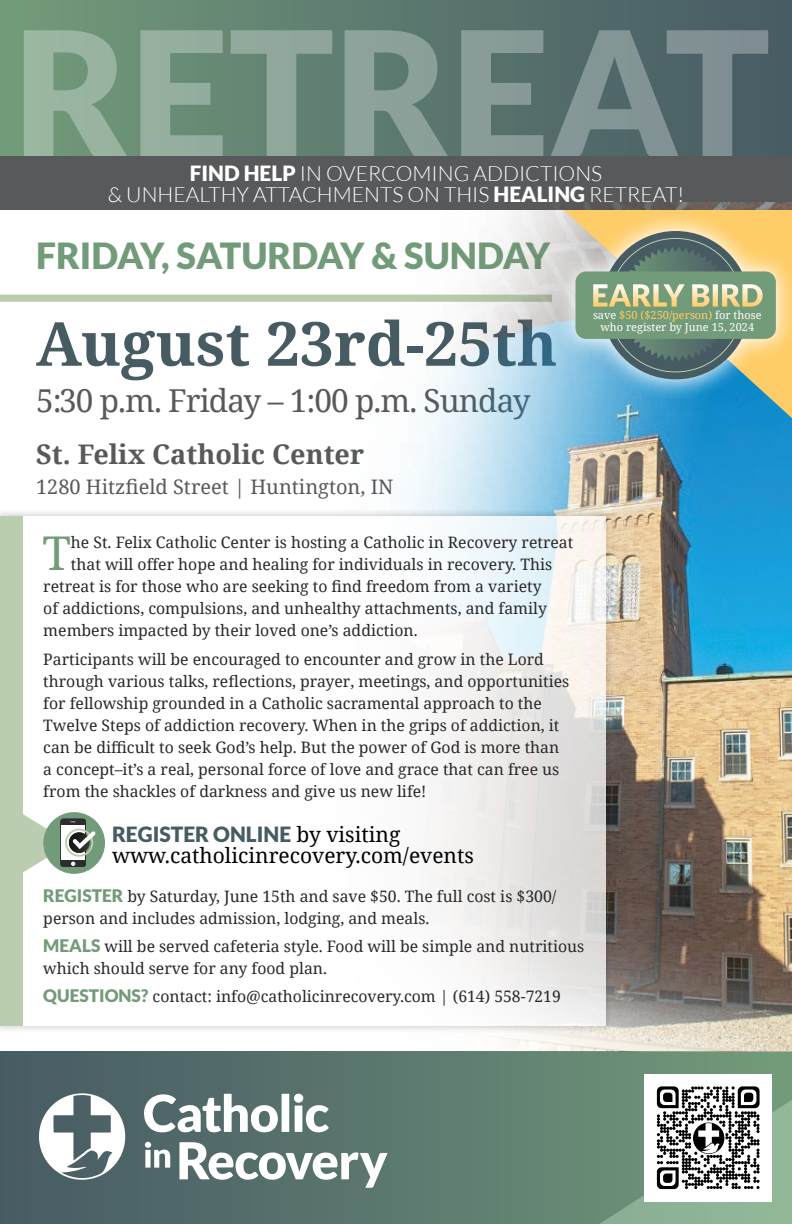
<style>
.page{position:relative;width:792px;height:1224px;background:#fff}
.page>*{position:absolute;margin:0;border:0;box-sizing:border-box;transform-origin:0 0}
.t1{font:700 60.8px "Noto Serif";color:#475b63}
.t2{font:46.6px "Noto Serif";color:#729b79}
.t3{font:900 36px "Lato";color:#729b79}
.t4{font:31.5px "Noto Serif";letter-spacing:-.03em;color:#58595b}
.t5{font:900 30.6px "Lato";color:#fff}
.t6{font:700 27px "Noto Serif";color:#58595b}
.t7{font:300 21px/21px "Lato";color:#fff;text-align:center}
.t8{font:21px "Noto Serif";color:#000}
.t9{font:900 21px "Lato";color:#475b63}
.t10{font:20px "Noto Serif";color:#58595b}
.t11{font:15.8px/22px "Noto Serif";color:#292829}
.t12{font:11px/12px "Noto Serif";color:#fff;text-align:center}
.s1{font-weight:900}
.s2{color:#ffcd67}
.s3{font-family:"Noto Serif";font-weight:400;color:#000}
.s4{font-family:"Lato";font-weight:900;font-size:17.3px;color:#729b79}
</style>
<div class="page">
<div style="left:0;top:0;width:792px;height:166px;background:linear-gradient(to right,#729b7a,#465a64)"></div>
<svg style="left:24px;top:30px;width:744px;height:126px;background:#758e85"></svg>
<div style="left:0;top:1052px;width:792px;height:172px;background:linear-gradient(to right,#465964,#729a7a)"></div>
<svg style="left:39px;top:1093px;width:348px;height:95px"></svg>
<div style="left:644px;top:1074px;width:128px;height:128px;background:#fff"></div>
<svg style="left:599px;top:1086px;width:193px;height:138px"></svg>
<div style="left:0;top:156px;width:792px;height:54px;background:#58595b"></div>
<div style="left:0;top:295px;width:552px;height:7px;background:#bbcdaf"></div>
<img style="left:209px;top:203px;width:583px;height:849px">
<div style="left:0;top:508px;width:614px;height:526px;background:#000;opacity:.25"></div>
<svg style="left:22px;top:516px;width:583px;height:510px"></svg>
<div style="left:0;top:516px;width:22px;height:510px;background:#bbcdaf"></div>
<div style="left:43px;top:812px;width:62px;height:62px;background:#729b79;border-radius:50%"></div>
<svg style="left:22px;top:814px;width:74px;height:59px"></svg>
<svg style="left:564px;top:401px;width:228px;height:17px;background:#409fcd"></svg>
<div style="left:553px;top:209px;width:239px;height:192px;background:#fff;opacity:.88"></div>
<div style="left:602px;top:231px;width:148px;height:148px;background:#475b63;border-radius:50%"></div>
<svg style="left:618px;top:246px;width:115px;height:115px"></svg>
<div style="left:575px;top:271px;width:201px;height:68px;background:#729b79;border-radius:11px"></div>
<h3 class="t7" style="left:108px;top:163px;width:578px"><span class="s1">FIND HELP</span> IN OVERCOMING ADDICTIONS<br>&amp; UNHEALTHY ATTACHMENTS ON THIS <span class="s1">HEALING</span> RETREAT!</h3>
<h3 class="t3" style="left:36px;top:235px;width:516px">FRIDAY, SATURDAY &amp; SUNDAY</h3>
<h1 class="t1" style="left:36px;top:301px;width:523px">August 23rd-25th</h1>
<h3 class="t4" style="left:36px;top:379px;width:496px">5:30 p.m. Friday – 1:00 p.m. Sunday</h3>
<h3 class="t6" style="left:36px;top:436px;width:330px">St. Felix Catholic Center</h3>
<p class="t10" style="left:36px;top:473px;width:359px">1280 Hitzfield Street | Huntington, IN</p>
<h3 class="t5" style="left:591px;top:277px;width:173px">EARLY BIRD</h3>
<p class="t12" style="left:593px;top:308px;width:170px">save <span class="s2">$50 ($250/person)</span> for those who register by June 15, 2024</p>
<h2 class="t2" style="left:42px;top:521px;width:30px">T</h2>
<p class="t11" style="left:71px;top:531px;width:504px">he St. Felix Catholic Center is hosting a Catholic in Recovery retreat</p>
<p class="t11" style="left:71px;top:553px;width:483px">that will offer hope and healing for individuals in recovery. This</p>
<p class="t11" style="left:43px;top:575px;width:500px">retreat is for those who are seeking to find freedom from a variety</p>
<p class="t11" style="left:43px;top:597px;width:505px">of addictions, compulsions, and unhealthy attachments, and family</p>
<p class="t11" style="left:43px;top:619px;width:376px">members impacted by their loved one’s addiction.</p>
<p class="t11" style="left:43px;top:648px;width:528px">Participants will be encouraged to encounter and grow in the Lord through various talks, reflections, prayer, meetings, and opportunities for fellowship grounded in a Catholic sacramental approach to the Twelve Steps of addiction recovery. When in the grips of addiction, it can be difficult to seek God’s help. But the power of God is more than a concept–it’s a real, personal force of love and grace that can free us from the shackles of darkness and give us new life!</p>
<h3 class="t9" style="left:112px;top:822px;width:290px">REGISTER ONLINE <span class="s3">by visiting</span></h3>
<h3 class="t8" style="left:112px;top:841px;width:363px">www.catholicinrecovery.com/events</h3>
<p class="t11" style="left:43px;top:884px;width:515px"><span class="s4">REGISTER</span> by Saturday, June 15th and save $50. The full cost is $300/ person and includes admission, lodging, and meals.</p>
<p class="t11" style="left:43px;top:934px;width:542px"><span class="s4">MEALS</span> will be served cafeteria style. Food will be simple and nutritious which should serve for any food plan.</p>
<p class="t11" style="left:43px;top:984px;width:519px"><span class="s4">QUESTIONS?</span> contact: info@catholicinrecovery.com | (614) 558-7219</p>
</div>
